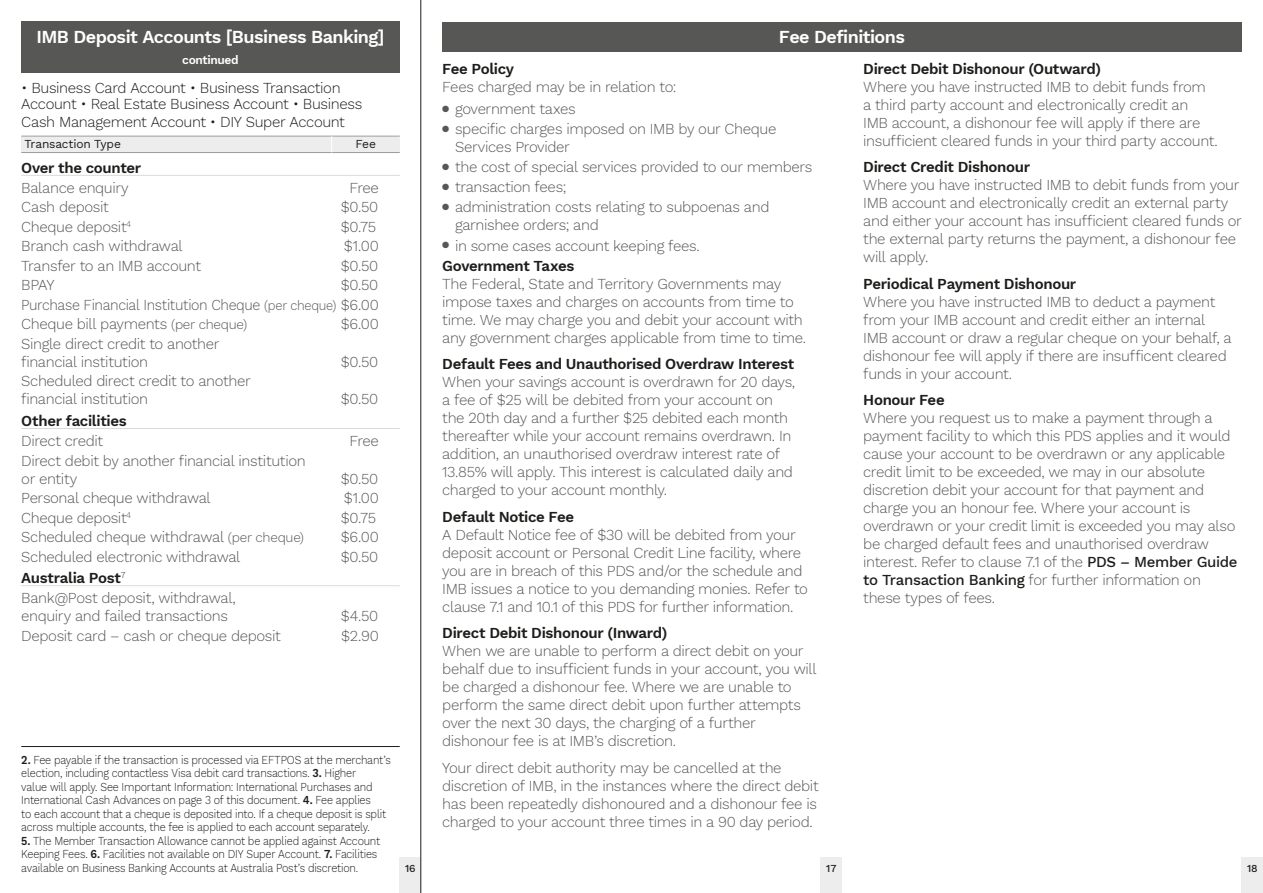
<style>
.page{position:relative;width:1263px;height:893px;background:#fff}
.page>*{position:absolute;margin:0;border:0;box-sizing:border-box;transform-origin:0 0}
.t1{font:600 18px "Work Sans";letter-spacing:-.03em;color:#fff}
.t2{font:300 15px/18px "Work Sans";letter-spacing:-.025em;color:#575756}
.t3{font:600 15px "Work Sans";letter-spacing:-.02em;color:#1d1d1b}
.t4{font:300 15px/15.8px "Work Sans";letter-spacing:-.025em;color:#1d1d1b}
.t5{font:300 12px/13.5px "Work Sans";letter-spacing:-.015em;color:#1d1d1b;scale:.9 1}
.t6{font:12px "Work Sans";letter-spacing:-.015em;color:#1d1d1b}
.t7{font:600 12px "Work Sans";letter-spacing:-.03em;color:#fff}
.t8{font:500 10.5px "Work Sans";color:#1d1d1b}
.s1{font-size:13.5px}
.s2{font-weight:600;color:#1d1d1b}
.s3{font-weight:600}
.s4{font-weight:500;color:#1d1d1b}
</style>
<div class="page">
<div style="left:400px;top:858px;width:21px;height:35px;background:#ededed"></div>
<div style="left:821px;top:858px;width:21px;height:35px;background:#ededed"></div>
<div style="left:1242px;top:858px;width:21px;height:35px;background:#ededed"></div>
<div style="left:442px;top:22px;width:800px;height:29px;background:#575756"></div>
<div style="left:21px;top:22px;width:379px;height:51px;background:#575756"></div>
<hr style="left:21px;top:175px;width:379px;height:1px;background:#dadada">
<hr style="left:21px;top:428px;width:379px;height:1px;background:#dadada">
<hr style="left:21px;top:585px;width:379px;height:1px;background:#dadada">
<div style="left:21px;top:136px;width:311px;height:17px;background:#ededed"></div>
<div style="left:332px;top:136px;width:68px;height:17px;background:#ededed"></div>
<hr style="left:21px;top:136px;width:311px;height:1px;background:#9d9d9c">
<hr style="left:21px;top:152px;width:311px;height:1px;background:#9d9d9c">
<hr style="left:332px;top:136px;width:68px;height:1px;background:#9d9d9c">
<hr style="left:332px;top:152px;width:68px;height:1px;background:#9d9d9c">
<svg style="left:331px;top:136px;width:1px;height:16px"></svg>
<hr style="left:21px;top:746px;width:379px;height:1px;background:#1d1d1b">
<hr style="left:421px;top:0;width:1px;height:893px;background:#1d1d1b">
<p class="t1" style="left:36px;top:23px;width:350px">IMB Deposit Accounts [Business Banking]</p>
<p class="t7" style="left:182px;top:51px;width:58px">continued</p>
<p class="t4" style="left:21px;top:79px;width:343px">• Business Card Account • Business Transaction<br>Account • Real Estate Business Account • Business</p>
<p class="t4" style="left:21px;top:113px;width:325px">Cash Management Account • DIY Super Account</p>
<p class="t6" style="left:24px;top:135px;width:98px">Transaction Type</p>
<p class="t6" style="left:355px;top:135px;width:22px">Fee</p>
<p class="t3" style="left:21px;top:156px;width:121px">Over the counter</p>
<p class="t2" style="left:21px;top:178px;width:109px">Balance enquiry</p>
<p class="t2" style="left:349px;top:178px;width:31px">Free</p>
<p class="t2" style="left:21px;top:198px;width:89px">Cash deposit</p>
<p class="t2" style="left:341px;top:198px;width:39px">$0.50</p>
<p class="t2" style="left:21px;top:217px;width:111px">Cheque deposit<sup>4</sup></p>
<p class="t2" style="left:341px;top:217px;width:37px">$0.75</p>
<p class="t2" style="left:21px;top:237px;width:163px">Branch cash withdrawal</p>
<p class="t2" style="left:344px;top:237px;width:36px">$1.00</p>
<p class="t2" style="left:21px;top:256px;width:181px">Transfer to an IMB account</p>
<p class="t2" style="left:341px;top:256px;width:39px">$0.50</p>
<p class="t2" style="left:21px;top:276px;width:35px">BPAY</p>
<p class="t2" style="left:21px;top:275px;width:359px;line-height:19.5px;text-align:justify;text-indent:319px">$0.50<br>Purchase Financial Institution Cheque <span class="s1">(per cheque)</span> $6.00<br>Cheque bill payments <span class="s1">(per cheque)</span></p>
<p class="t2" style="left:341px;top:315px;width:39px">$6.00</p>
<p class="t2" style="left:21px;top:334px;width:200px">Single direct credit to another financial institution</p>
<p class="t2" style="left:21px;top:372px;width:231px">Scheduled direct credit to another financial institution</p>
<p class="t2" style="left:341px;top:352px;width:39px">$0.50</p>
<p class="t2" style="left:341px;top:390px;width:39px">$0.50</p>
<p class="t3" style="left:21px;top:409px;width:107px">Other facilities</p>
<p class="t2" style="left:21px;top:431px;width:83px">Direct credit</p>
<p class="t2" style="left:349px;top:431px;width:31px">Free</p>
<p class="t2" style="left:21px;top:451px;width:286px">Direct debit by another financial institution or entity</p>
<p class="t2" style="left:341px;top:469px;width:39px">$0.50</p>
<p class="t2" style="left:21px;top:488px;width:191px">Personal cheque withdrawal</p>
<p class="t2" style="left:344px;top:488px;width:36px">$1.00</p>
<p class="t2" style="left:21px;top:508px;width:111px">Cheque deposit<sup>4</sup></p>
<p class="t2" style="left:341px;top:508px;width:37px">$0.75</p>
<p class="t2" style="left:21px;top:527px;width:284px">Scheduled cheque withdrawal <span class="s1">(per cheque)</span></p>
<p class="t2" style="left:341px;top:527px;width:39px">$6.00</p>
<p class="t2" style="left:21px;top:547px;width:221px">Scheduled electronic withdrawal</p>
<p class="t2" style="left:341px;top:547px;width:39px">$0.50</p>
<p class="t2" style="left:21px;top:567px;width:216px;line-height:20.1px"><span class="s2">Australia Post</span><sup>7<br></sup>Bank@Post deposit, withdrawal,</p>
<p class="t2" style="left:21px;top:607px;width:208px">enquiry and failed transactions</p>
<p class="t2" style="left:341px;top:607px;width:39px">$4.50</p>
<p class="t2" style="left:21px;top:626px;width:261px">Deposit card – cash or cheque deposit</p>
<p class="t2" style="left:341px;top:626px;width:39px">$2.90</p>
<p class="t5" style="left:21px;top:752px;width:412px"><span class="s3">2.</span> Fee payable if the transaction is processed via EFTPOS at the merchant’s election, including contactless Visa debit card transactions. <span class="s3">3.</span> Higher<br>value will apply. See Important Information: International Purchases and International Cash Advances on page 3 of this document. <span class="s3">4.</span> Fee applies<br>to each account that a cheque is deposited into. If a cheque deposit is split across multiple accounts, the fee is applied to each account separately.</p>
<p class="t5" style="left:21px;top:833px;width:400px"><span class="s3">5.</span> The Member Transaction Allowance cannot be applied against Account<br>Keeping Fees. <span class="s3">6.</span> Facilities not available on DIY Super Account. <span class="s3">7.</span> Facilities available on Business Banking Accounts at Australia Post’s discretion.</p>
<p class="t1" style="left:779px;top:23px;width:128px">Fee Definitions</p>
<p class="t3" style="left:442px;top:57px;width:73px">Fee Policy</p>
<p class="t2" style="left:442px;top:77px;width:236px">Fees charged may be in relation to:</p>
<p class="t2" style="left:442px;top:99px;width:135px">● government taxes</p>
<p class="t2" style="left:455px;top:119px;width:323px;text-indent:-13px">● specific charges imposed on IMB by our Cheque<br>Services Provider</p>
<p class="t2" style="left:442px;top:157px;width:372px">● the cost of special services provided to our members</p>
<p class="t2" style="left:442px;top:178px;width:126px">● transaction fees;</p>
<p class="t2" style="left:455px;top:198px;width:316px;text-indent:-13px">● administration costs relating to subpoenas and garnishee orders; and</p>
<p class="t2" style="left:442px;top:235px;width:259px;line-height:20.1px">● in some cases account keeping fees.<br><span class="s2">Government Taxes</span></p>
<p class="t2" style="left:442px;top:274px;width:365px">The Federal, State and Territory Governments may impose taxes and charges on accounts from time to time. We may charge you and debit your account with any government charges applicable from time to time.</p>
<p class="t3" style="left:442px;top:353px;width:354px">Default Fees and Unauthorised Overdraw Interest</p>
<p class="t2" style="left:442px;top:372px;width:354px">When your savings account is overdrawn for 20 days, a fee of $25 will be debited from your account on the 20th day and a further $25 debited each month thereafter while your account remains overdrawn. In addition, an unauthorised overdraw interest rate of 13.85% will apply. This interest is calculated daily and charged to your account monthly.</p>
<p class="t3" style="left:442px;top:505px;width:133px">Default Notice Fee</p>
<p class="t2" style="left:442px;top:525px;width:367px">A Default Notice fee of $30 will be debited from your deposit account or Personal Credit Line facility, where you are in breach of this PDS and/or the schedule and IMB issues a notice to you demanding monies. Refer to clause 7.1 and 10.1 of this PDS for further information.</p>
<p class="t3" style="left:442px;top:622px;width:227px">Direct Debit Dishonour (Inward)</p>
<p class="t2" style="left:442px;top:641px;width:376px">When we are unable to perform a direct debit on your behalf due to insufficient funds in your account, you will be charged a dishonour fee. Where we are unable to perform the same direct debit upon further attempts over the next 30 days, the charging of a further dishonour fee is at IMB’s discretion.</p>
<p class="t2" style="left:442px;top:758px;width:378px">Your direct debit authority may be cancelled at the discretion of IMB, in the instances where the direct debit has been repeatedly dishonoured and a dishonour fee is charged to your account three times in a 90 day period.</p>
<p class="t3" style="left:863px;top:57px;width:239px">Direct Debit Dishonour (Outward)</p>
<p class="t2" style="left:863px;top:77px;width:356px">Where you have instructed IMB to debit funds from a third party account and electronically credit an<br>IMB account, a dishonour fee will apply if there are insufficient cleared funds in your third party account.</p>
<p class="t3" style="left:863px;top:156px;width:168px">Direct Credit Dishonour</p>
<p class="t2" style="left:863px;top:175px;width:380px">Where you have instructed IMB to debit funds from your IMB account and electronically credit an external party and either your account has insufficient cleared funds or the external party returns the payment, a dishonour fee will apply.</p>
<p class="t3" style="left:863px;top:272px;width:215px">Periodical Payment Dishonour</p>
<p class="t2" style="left:863px;top:292px;width:370px">Where you have instructed IMB to deduct a payment from your IMB account and credit either an internal IMB account or draw a regular cheque on your behalf, a dishonour fee will apply if there are insufficent cleared funds in your account.</p>
<p class="t3" style="left:863px;top:389px;width:83px">Honour Fee</p>
<p class="t2" style="left:863px;top:408px;width:376px">Where you request us to make a payment through a payment facility to which this PDS applies and it would cause your account to be overdrawn or any applicable credit limit to be exceeded, we may in our absolute discretion debit your account for that payment and charge you an honour fee. Where your account is overdrawn or your credit limit is exceeded you may also be charged default fees and unauthorised overdraw interest. Refer to clause 7.1 of the <span class="s4">PDS – Member Guide to Transaction Banking</span> for further information on these types of fees.</p>
<p class="t8" style="left:405px;top:861px;width:12px">16</p>
<p class="t8" style="left:826px;top:861px;width:12px">17</p>
<p class="t8" style="left:1247px;top:861px;width:12px">18</p>
</div>
